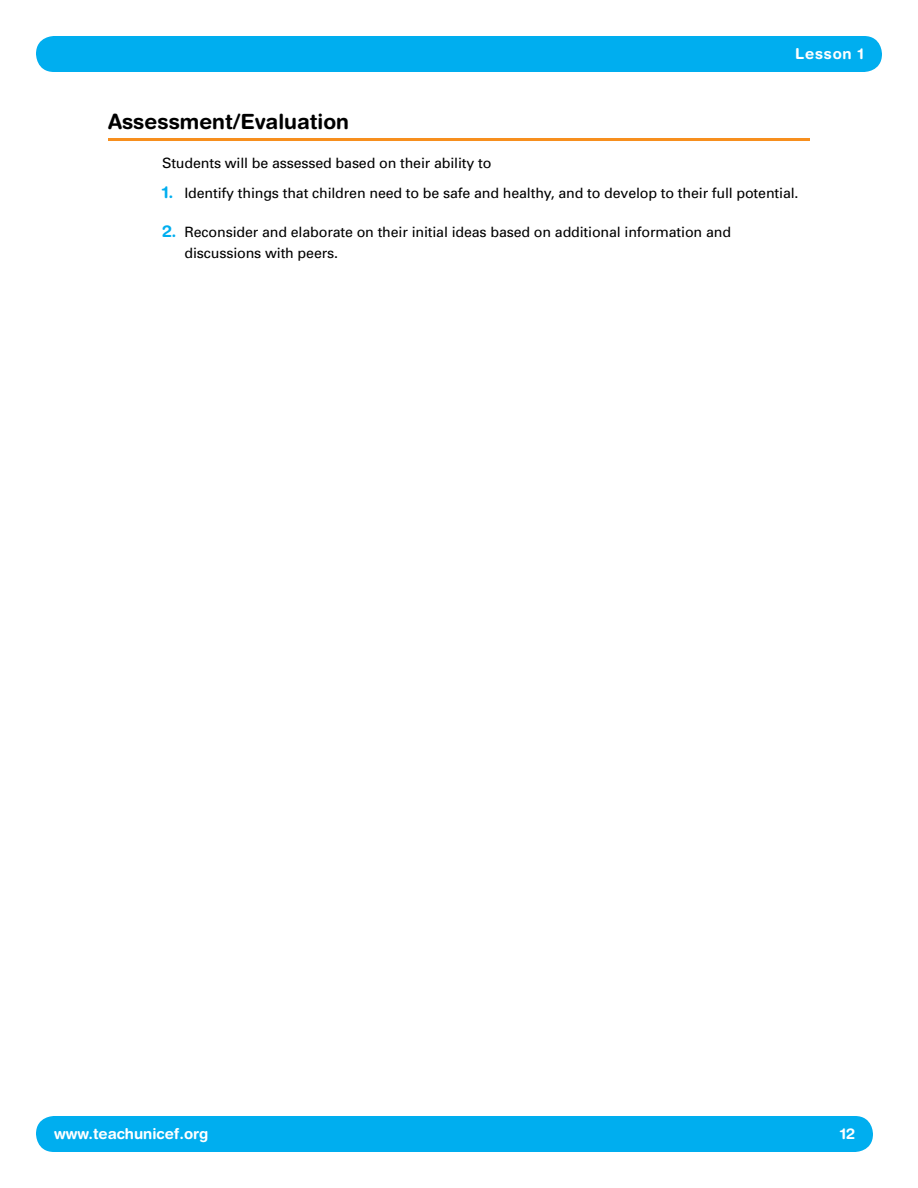
<style>
.page{position:relative;width:918px;height:1188px;background:#fff}
.page>*{position:absolute;margin:0;border:0;box-sizing:border-box;transform-origin:0 0}
.t1{font:700 21px "Helvetica Rounded";color:#000}
.t2{font:700 15px "Helvetica Rounded";color:#fff}
.t3{font:14.25px/21px "Univers";letter-spacing:-.01em;color:#000}
.s1{font-family:"Helvetica Rounded";font-weight:700;font-size:16.5px;color:#00aeef}
</style>
<div class="page">
<div style="left:36px;top:1116px;width:837px;height:36px;background:#00aeef;border-radius:18px"></div>
<div style="left:36px;top:36px;width:846px;height:36px;background:#00aeef;border-radius:18px"></div>
<hr style="left:108px;top:138px;width:702px;height:3px;background:#f78f1e">
<p class="t2" style="left:795px;top:45px;width:70px">Lesson 1</p>
<h1 class="t1" style="left:108px;top:109px;width:243px">Assessment/Evaluation</h1>
<p class="t3" style="left:162px;top:152px;width:331px">Students will be assessed based on their ability to</p>
<p class="t3" style="left:162px;top:182px;width:638px"><span class="s1">1.</span> Identify things that children need to be safe and healthy, and to develop to their full potential.</p>
<p class="t3" style="left:184px;top:221px;width:548px;text-indent:-22px"><span class="s1">2.</span> Reconsider and elaborate on their initial ideas based on additional information and discussions with peers.</p>
<p class="t2" style="left:54px;top:1125px;width:156px">www.teachunicef.org</p>
<p class="t2" style="left:840px;top:1125px;width:16px">12</p>
</div>
